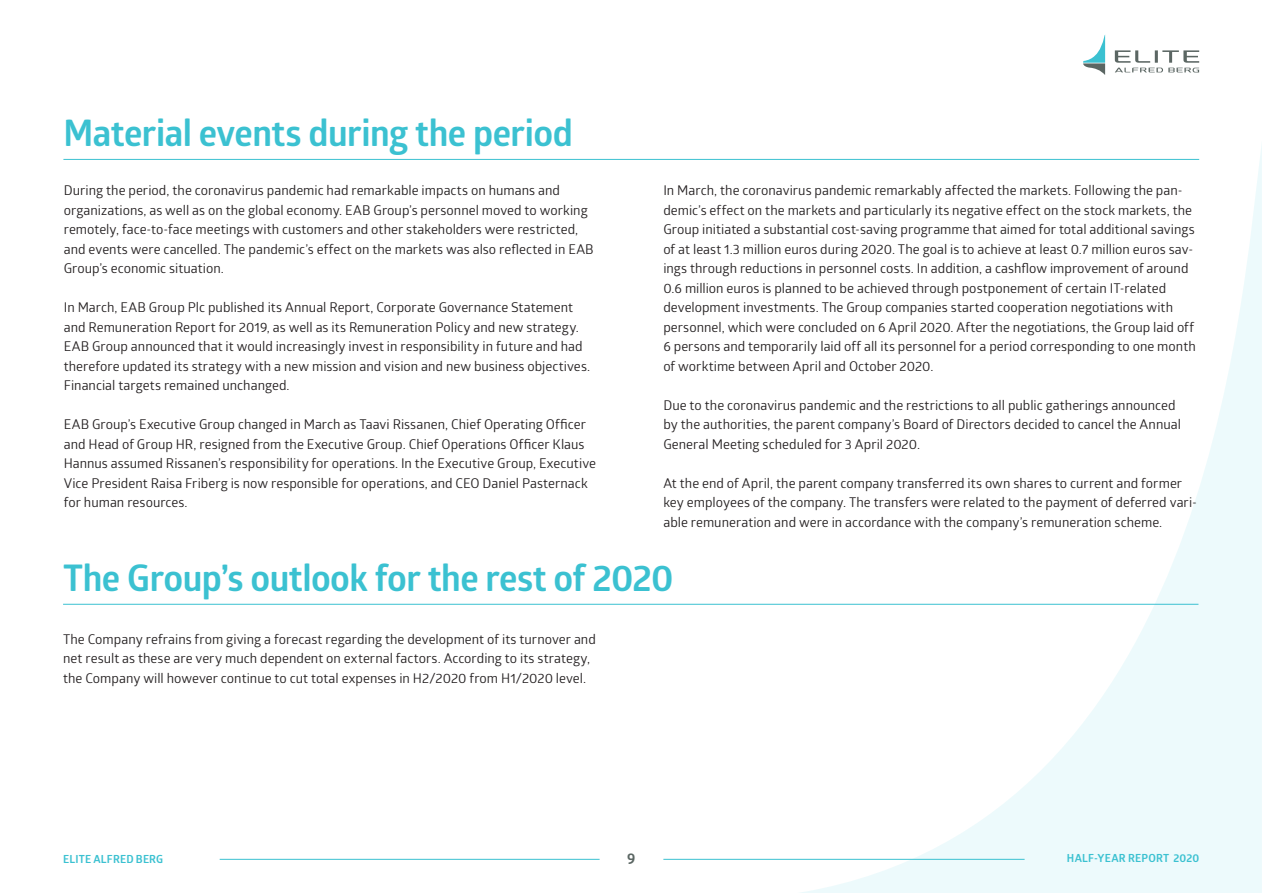
<style>
.page{position:relative;width:1263px;height:893px;background:#fff}
.page>*{position:absolute;margin:0;border:0;box-sizing:border-box;transform-origin:0 0}
.Otsikko_2{font:700 36px "Glober";letter-spacing:-.015em;color:#3bc1d1}
.t1{font:700 15px "Glober";color:#5b6663}
.Leipis-perusteksti{font:13.5px/19.5px "Glober";color:#231f20}
.t2{font:700 10.95px "Glober";letter-spacing:.02em;color:#3bc1d1}
</style>
<div class="page">
<svg style="left:770px;top:145px;width:492px;height:748px"></svg>
<svg style="left:1115px;top:50px;width:84px;height:22px"></svg>
<svg style="left:1083px;top:35px;width:22px;height:40px"></svg>
<hr style="left:220px;top:859px;width:380px;height:1px;background:#3bc1d1">
<hr style="left:663px;top:859px;width:361px;height:1px;background:#3bc1d1">
<hr style="left:63px;top:159px;width:1136px;height:1px;background:#3bc1d1">
<hr style="left:63px;top:604px;width:1135px;height:1px;background:#3bc1d1">
<p class="Otsikko_2" style="left:63px;top:108px;width:511px">Material events during the period</p>
<p class="Leipis-perusteksti" style="left:64px;top:180px;width:531px">During the period, the coronavirus pandemic had remarkable impacts on humans and organizations, as well as on the global economy. EAB Group’s personnel moved to working remotely, face-to-face meetings with customers and other stakeholders were restricted, and events were cancelled. The pandemic’s effect on the markets was also reflected in EAB Group’s economic situation.</p>
<p class="Leipis-perusteksti" style="left:64px;top:297px;width:528px">In March, EAB Group Plc published its Annual Report, Corporate Governance Statement and Remuneration Report for 2019, as well as its Remuneration Policy and new strategy.<br>EAB Group announced that it would increasingly invest in responsibility in future and had therefore updated its strategy with a new mission and vision and new business objectives.<br>Financial targets remained unchanged.</p>
<p class="Leipis-perusteksti" style="left:64px;top:414px;width:534px">EAB Group’s Executive Group changed in March as Taavi Rissanen, Chief Operating Officer and Head of Group HR, resigned from the Executive Group. Chief Operations Officer Klaus Hannus assumed Rissanen’s responsibility for operations. In the Executive Group, Executive Vice President Raisa Friberg is now responsible for operations, and CEO Daniel Pasternack for human resources.</p>
<p class="Leipis-perusteksti" style="left:663px;top:180px;width:534px">In March, the coronavirus pandemic remarkably affected the markets. Following the pan&shy;demic’s effect on the markets and particularly its negative effect on the stock markets, the Group initiated a substantial cost-saving programme that aimed for total additional savings of at least 1.3 million euros during 2020. The goal is to achieve at least 0.7 million euros sav&shy;ings through reductions in personnel costs. In addition, a cashflow improvement of around 0.6 million euros is planned to be achieved through postponement of certain IT-related development investments. The Group companies started cooperation negotiations with personnel, which were concluded on 6 April 2020. After the negotiations, the Group laid off 6 persons and temporarily laid off all its personnel for a period corresponding to one month of worktime between April and October 2020.</p>
<p class="Leipis-perusteksti" style="left:663px;top:394px;width:519px">Due to the coronavirus pandemic and the restrictions to all public gatherings announced by the authorities, the parent company’s Board of Directors decided to cancel the Annual<br>General Meeting scheduled for 3 April 2020.</p>
<p class="Leipis-perusteksti" style="left:663px;top:472px;width:535px">At the end of April, the parent company transferred its own shares to current and former key employees of the company. The transfers were related to the payment of deferred vari&shy;able remuneration and were in accordance with the company’s remuneration scheme.</p>
<p class="Otsikko_2" style="left:63px;top:553px;width:612px">The Group’s outlook for the rest of 2020</p>
<p class="Leipis-perusteksti" style="left:63px;top:628px;width:534px">The Company refrains from giving a forecast regarding the development of its turnover and net result as these are very much dependent on external factors. According to its strategy, the Company will however continue to cut total expenses in H2/2020 from H1/2020 level.</p>
<p class="t2" style="left:63px;top:852px;width:102px">ELITE ALFRED BERG</p>
<p class="t1" style="left:627px;top:847px;width:10px">9</p>
<p class="t2" style="left:1067px;top:850px;width:134px">HALF-YEAR REPORT 2020</p>
</div>
